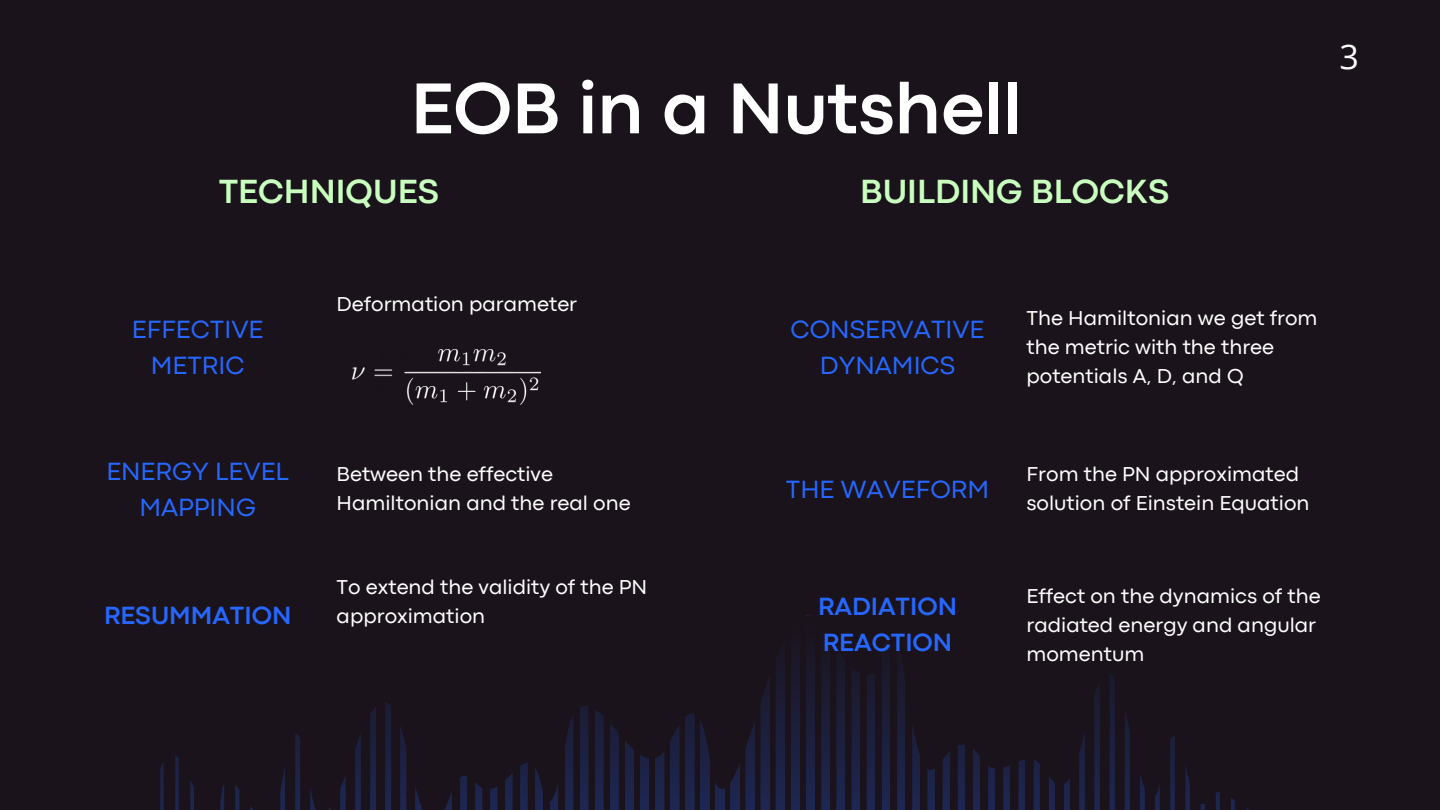
<style>
.page{position:relative;width:1440px;height:810px;background:#1b131b}
.page>*{position:absolute;margin:0;border:0;box-sizing:border-box;transform-origin:0 0}
.t1{font:700 75px "Codec Pro";color:#fff}
.t2{font:700 35px "Codec Pro";color:#c8ffbe}
.t3{font:34px "Open Sans";color:#fff}
.t4{font:26px/36px "Codec Pro";color:#2667ff;text-align:center}
.t5{font:700 26px/36px "Codec Pro";color:#2667ff}
.t6{font:21px/29.2px "Codec Pro";color:#fff}
</style>
<div class="page">
<svg style="left:160px;top:615px;width:1089px;height:195px"></svg>
<img style="left:352px;top:350px;width:188px;height:54px">
<p class="t1" style="left:411px;top:82px;width:613px">EOB in a Nutshell</p>
<p class="t2" style="left:219px;top:179px;width:222px">TECHNIQUES</p>
<p class="t2" style="left:860px;top:179px;width:310px">BUILDING BLOCKS</p>
<p class="t3" style="left:1340px;top:32px;width:21px">3</p>
<h1 class="t4" style="left:132px;top:314px;width:133px">EFFECTIVE<br>METRIC</h1>
<p class="t6" style="left:337px;top:291px;width:242px">Deformation parameter</p>
<p class="t4" style="left:106px;top:455px;width:184px">ENERGY LEVEL<br>MAPPING</p>
<p class="t6" style="left:337px;top:461px;width:296px">Between the effective<br>Hamiltonian and the real one</p>
<p class="t5" style="left:104px;top:600px;width:189px">RESUMMATION</p>
<p class="t6" style="left:337px;top:574px;width:312px">To extend the validity of the PN approximation</p>
<p class="t4" style="left:791px;top:314px;width:195px">CONSERVATIVE<br>DYNAMICS</p>
<p class="t6" style="left:1026px;top:305px;width:293px">The Hamiltonian we get from the metric with the three potentials A, D, and Q</p>
<p class="t4" style="left:786px;top:473px;width:205px">THE WAVEFORM</p>
<p class="t6" style="left:1026px;top:461px;width:285px">From the PN approximated solution of Einstein Equation</p>
<p class="t5" style="left:818px;top:591px;width:141px">RADIATION<br>REACTION</p>
<p class="t6" style="left:1026px;top:583px;width:296px">Effect on the dynamics of the radiated energy and angular momentum</p>
</div>
